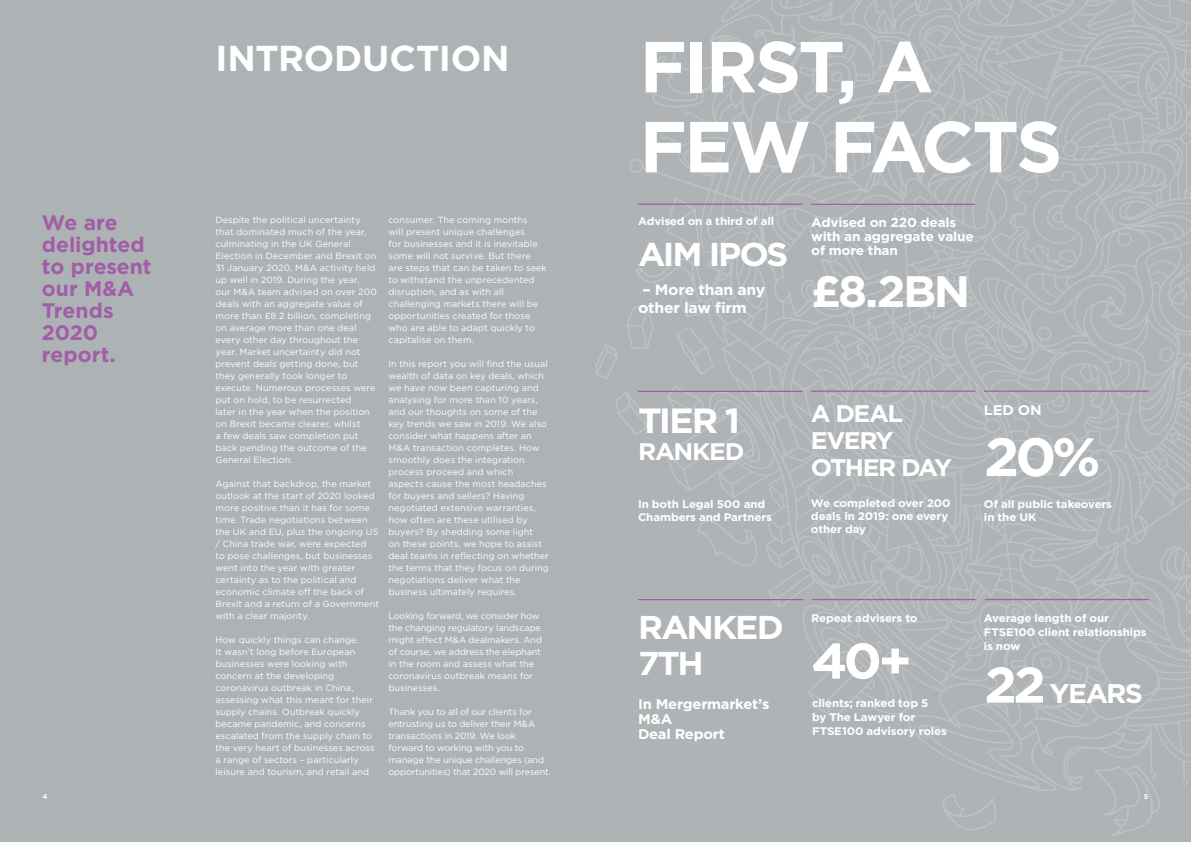
<style>
.page{position:relative;width:1191px;height:842px;background:#adb2b4}
.page>*{position:absolute;margin:0;border:0;box-sizing:border-box;transform-origin:0 0}
.Headaing{font:700 72px/80px "Gotham";letter-spacing:-.04em;color:#fff}
.Figure_text{font:700 54px "Gotham";color:#fff;scale:1.05 1}
.Figure_text-2{font:700 50px "Gotham";color:#fff;scale:1.05 1}
.Figure_text-3{font:700 44px "Gotham";color:#fff;scale:1.05 1}
.G_Section_heading{font:700 36px "Gotham";letter-spacing:-.005em;color:#fff}
.Figure_text-4{font:700 35px "Gotham";color:#fff;scale:1.05 1}
.Figure_text-5{font:700 33px/36px "Gotham";letter-spacing:-.06em;color:#fff;scale:1.05 1}
.Figure_text-6{font:700 27px "Gotham";letter-spacing:-.06em;color:#fff;scale:1.05 1}
.Figure_text-7{font:700 24px/27px "Gotham";letter-spacing:-.06em;color:#fff;scale:1.05 1}
.G_Quote{font:700 21px/22px "Gotham";color:#a05ea6}
.Description{font:700 15px/18px "Gotham";letter-spacing:-.015em;color:#fff;scale:1.05 1}
.Description-2{font:700 14px/15px "Gotham";letter-spacing:-.015em;color:#fff;scale:1.05 1}
.Description-3{font:700 13px/14px "Gotham";letter-spacing:-.02em;color:#fff;scale:1.05 1}
.Description-4{font:700 11px/13px "Gotham";letter-spacing:-.015em;color:#fff;scale:1.05 1}
.G_Paragraph{font:9px/12px "Gotham";letter-spacing:.01em;color:#fff}
.G_Paragraph-2{font:9px/12px "Gotham";letter-spacing:-.01em;color:#fff}
.t1{font:700 7px "Gotham";color:#fff;scale:1.05 1}
.s1{font-size:50px}
</style>
<div class="page">
<img style="left:595px;top:0;width:596px;height:836px">
<hr style="left:811px;top:204px;width:164px;height:1px;background:#a05ea6">
<hr style="left:984px;top:391px;width:164px;height:1px;background:#a05ea6">
<hr style="left:812px;top:599px;width:163px;height:1px;background:#a05ea6">
<hr style="left:985px;top:599px;width:163px;height:1px;background:#a05ea6">
<hr style="left:638px;top:391px;width:164px;height:1px;background:#a05ea6">
<hr style="left:638px;top:599px;width:165px;height:1px;background:#a05ea6">
<hr style="left:811px;top:391px;width:164px;height:1px;background:#a05ea6">
<hr style="left:638px;top:204px;width:164px;height:1px;background:#a05ea6">
<p class="G_Quote" style="left:42px;top:211px;width:111px">We are delighted to present our M&amp;A<br>Trends<br>2020 report.</p>
<p class="G_Section_heading" style="left:215px;top:35px;width:296px">INTRODUCTION</p>
<p class="G_Paragraph" style="left:215px;top:213px;width:163px">Despite the political uncertainty that dominated much of the year, culminating in the UK General<br>Election in December and Brexit on<br>31 January 2020, M&amp;A activity held up well in 2019. During the year, our M&amp;A team advised on over 200 deals with an aggregate value of more than £8.2 billion, completing on average more than one deal every other day throughout the year. Market uncertainty did not prevent deals getting done, but they generally took longer to execute. Numerous processes were put on hold, to be resurrected<br>later in the year when the position on Brexit became clearer, whilst<br>a few deals saw completion put back pending the outcome of the<br>General Election.</p>
<p class="G_Paragraph" style="left:215px;top:477px;width:165px">Against that backdrop, the market outlook at the start of 2020 looked more positive than it has for some time. Trade negotiations between the UK and EU, plus the ongoing US / China trade war, were expected<br>to pose challenges, but businesses went into the year with greater certainty as to the political and economic climate off the back of<br>Brexit and a return of a Government with a clear majority.</p>
<p class="G_Paragraph" style="left:215px;top:633px;width:161px">How quickly things can change.<br>It wasn’t long before European businesses were looking with concern at the developing coronavirus outbreak in China, assessing what this meant for their supply chains. Outbreak quickly became pandemic, and concerns escalated from the supply chain to the very heart of businesses across a range of sectors – particularly leisure and tourism, and retail and</p>
<p class="G_Paragraph" style="left:388px;top:213px;width:160px">consumer. The coming months<br>will present unique challenges<br>for businesses and it is inevitable some will not survive. But there are steps that can be taken to seek to withstand the unprecedented disruption, and as with all challenging markets there will be opportunities created for those who are able to adapt quickly to capitalise on them.</p>
<p class="G_Paragraph" style="left:388px;top:357px;width:162px">In this report you will find the usual wealth of data on key deals, which we have now been capturing and analysing for more than 10 years, and our thoughts on some of the key trends we saw in 2019. We also consider what happens after an<br>M&amp;A transaction completes. How smoothly does the integration process proceed and which aspects cause the most headaches for buyers and sellers? Having negotiated extensive warranties, how often are these utilised by buyers? By shedding some light<br>on these points, we hope to assist deal teams in reflecting on whether the terms that they focus on during negotiations deliver what the business ultimately requires.</p>
<p class="G_Paragraph" style="left:388px;top:609px;width:155px">Looking forward, we consider how the changing regulatory landscape might effect M&amp;A dealmakers. And of course, we address the elephant in the room and assess what the coronavirus outbreak means for businesses.</p>
<p class="G_Paragraph-2" style="left:388px;top:705px;width:164px">Thank you to all of our clients for entrusting us to deliver their M&amp;A transactions in 2019. We look forward to working with you to manage the unique challenges (and opportunities) that 2020 will present.</p>
<p class="Headaing" style="left:639px;top:26px;width:424px">FIRST, A<br>FEW FACTS</p>
<p class="Description-4" style="left:638px;top:215px;width:131px">Advised on a third of all</p>
<p class="Figure_text-5" style="left:638px;top:236px;width:145px">AIM IPOS</p>
<p class="Description" style="left:638px;top:280px;width:123px">– More than any other law firm</p>
<p class="Description-3" style="left:811px;top:215px;width:156px">Advised on 220 deals with an aggregate value of more than</p>
<p class="Figure_text-3" style="left:811px;top:262px;width:153px">£8.2BN</p>
<p class="Figure_text-4" style="left:638px;top:397px;width:99px">TIER 1</p>
<p class="Figure_text-7" style="left:638px;top:437px;width:103px">RANKED</p>
<p class="Description-4" style="left:638px;top:497px;width:129px">In both Legal 500 and<br>Chambers and Partners</p>
<p class="Figure_text-7" style="left:811px;top:400px;width:136px">A DEAL<br>EVERY<br>OTHER DAY</p>
<p class="Description-4" style="left:811px;top:496px;width:134px">We completed over 200 deals in 2019: one every other day</p>
<p class="Description-2" style="left:984px;top:403px;width:56px">LED ON</p>
<p class="Figure_text" style="left:984px;top:421px;width:113px">20%</p>
<p class="Description-4" style="left:984px;top:497px;width:123px">Of all public takeovers in the UK</p>
<p class="Description-4" style="left:811px;top:611px;width:103px">Repeat advisers to</p>
<p class="Description-4" style="left:983px;top:611px;width:156px;line-height:14px">Average length of our<br>FTSE100 client relationships is now</p>
<p class="Figure_text-5" style="left:638px;top:609px;width:140px">RANKED<br>7TH</p>
<p class="Figure_text-2" style="left:811px;top:628px;width:97px">40+</p>
<p class="Figure_text-6" style="left:984px;top:675px;width:153px"><span class="s1">22</span> YEARS</p>
<p class="Description-2" style="left:638px;top:697px;width:127px">In Mergermarket’s<br>M&amp;A<br>Deal Report</p>
<p class="Description-4" style="left:812px;top:696px;width:130px;line-height:14px">clients; ranked top 5<br>by The Lawyer for<br>FTSE100 advisory roles</p>
<p class="t1" style="left:43px;top:792px;width:6px">4</p>
<p class="t1" style="left:1143px;top:792px;width:6px">5</p>
</div>
